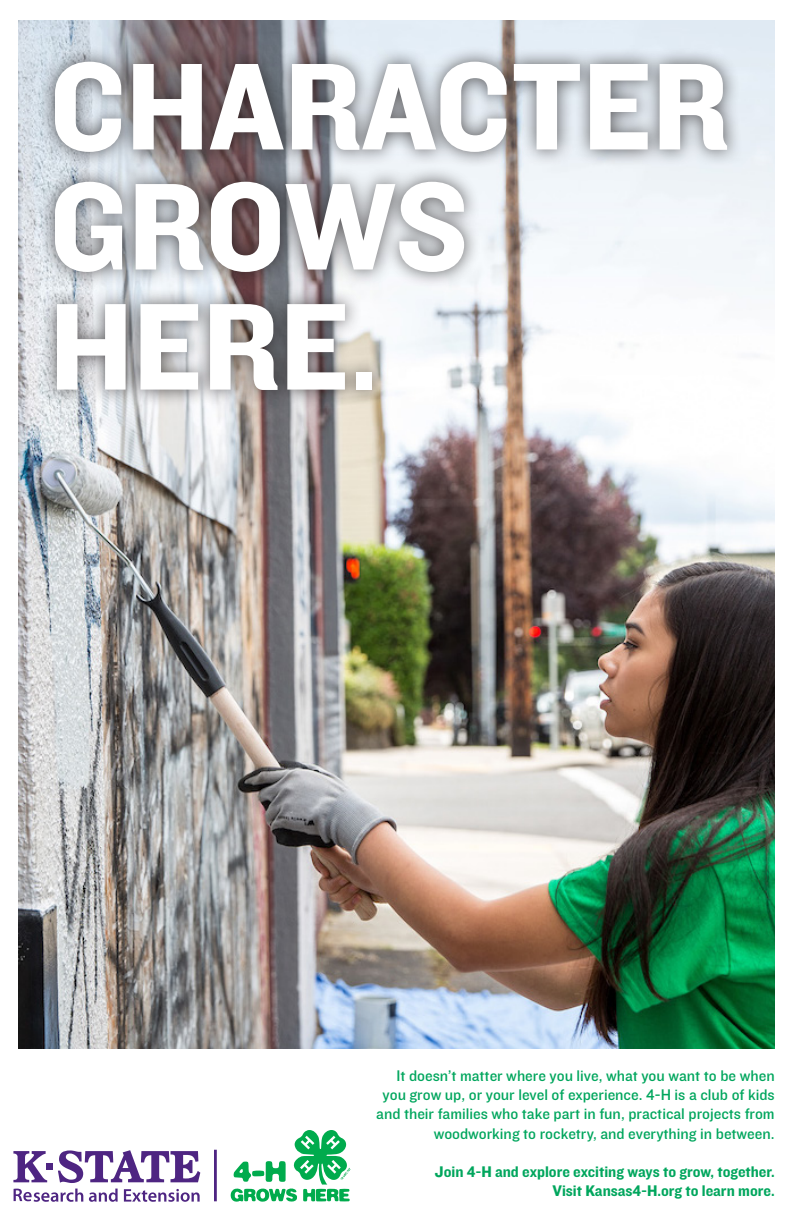
<style>
.page{position:relative;width:792px;height:1224px;background:#fff}
.page>*{position:absolute;margin:0;border:0;box-sizing:border-box;transform-origin:0 0}
.t1{font:128.3px "Knockout 51 Middleweight";color:#fff}
.t2{font:16px/19.2px "Knockout 31 Junior Middlewt";color:#00a65d;text-align:right}
.t3{font:16px "Knockout 51 Middleweight";color:#00a65d}
</style>
<div class="page">
<hr style="left:214px;top:1150px;width:3px;height:51px;background:#4e2582">
<div style="left:46px;top:1163px;width:7px;height:7px;background:#4e2582"></div>
<svg style="left:13px;top:1151px;width:34px;height:31px"></svg>
<svg style="left:58px;top:1150px;width:142px;height:33px"></svg>
<svg style="left:14px;top:1189px;width:69px;height:13px"></svg>
<svg style="left:89px;top:1189px;width:29px;height:13px"></svg>
<svg style="left:124px;top:1189px;width:76px;height:13px"></svg>
<svg style="left:230px;top:1130px;width:121px;height:72px"></svg>
<img style="left:18px;top:20px;width:757px;height:1029px">
<div style="left:38px;top:45px;width:706px;height:362px;background:#231f20;opacity:.75"></div>
<p class="t1" style="left:50px;top:20px;width:681px">CHARACTER</p>
<p class="t1" style="left:50px;top:140px;width:421px">GROWS</p>
<p class="t1" style="left:50px;top:260px;width:331px">HERE.</p>
<p class="t2" style="left:376px;top:1065px;width:400px">It doesn’t matter where you live, what you want to be when you grow up, or your level of experience. 4-H is a club of kids and their families who take part in fun, practical projects from woodworking to rocketry, and everything in between.</p>
<p class="t3" style="left:435px;top:1161px;width:341px">Join 4-H and explore exciting ways to grow, together.</p>
<p class="t3" style="left:552px;top:1180px;width:224px">Visit Kansas4-H.org to learn more.</p>
</div>
